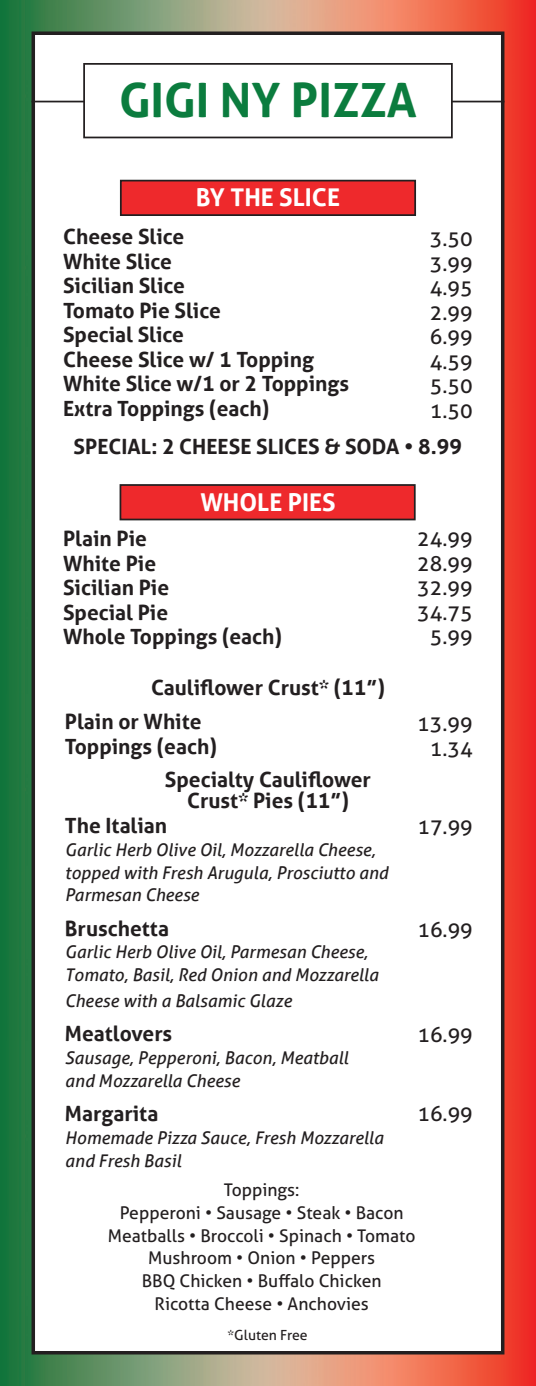
<style>
.page{position:relative;width:536px;height:1386px;background:#fff}
.page>*{position:absolute;margin:0;border:0;box-sizing:border-box;transform-origin:0 0}
.t1{font:700 47.25px "Aller";color:#0b7c3e}
.t2{font:700 24.5px "Aller";color:#fff}
.t3{font:700 21px/24.5px "Aller";color:#231f20}
.t4{font:21px/24.5px "Aller";color:#231f20;text-align:right}
.t5{font:italic 17.5px/22.8px "Aller";color:#231f20}
.t6{font:17.5px/22.8px "Aller";color:#231f20;text-align:center}
.t7{font:14px "Aller";color:#231f20}
</style>
<div class="page">
<img style="left:0;top:0;width:536px;height:1386px">
<div style="left:32px;top:32px;width:472px;height:1322px;background:#fff;border:4px solid #231f20"></div>
<hr style="left:32px;top:101px;width:472px;height:1px;background:#231f20">
<div style="left:83px;top:63px;width:369px;height:75px;background:#fff;border:2px solid #231f20"></div>
<svg style="left:119px;top:179px;width:298px;height:37px;background:#d92d30"></svg>
<svg style="left:119px;top:484px;width:297px;height:37px;background:#d92c2f"></svg>
<h1 class="t1" style="left:119px;top:71px;width:299px">GIGI NY PIZZA</h1>
<p class="t2" style="left:196px;top:182px;width:146px">BY THE SLICE</p>
<p class="t3" style="left:63px;top:224px;width:287px">Cheese Slice<br>White Slice<br>Sicilian Slice<br>Tomato Pie Slice<br>Special Slice<br>Cheese Slice w/ 1 Topping<br>White Slice w/1 or 2 Toppings<br>Extra Toppings (each)</p>
<p class="t4" style="left:429px;top:226px;width:44px;text-align:justify">3.50<br>3.99<br>4.95<br>2.99<br>6.99<br>4.59<br>5.50<br>1.50</p>
<p class="t3" style="left:74px;top:434px;width:390px">SPECIAL: 2 CHEESE SLICES &amp; SODA • 8.99</p>
<p class="t2" style="left:200px;top:487px;width:137px">WHOLE PIES</p>
<p class="t3" style="left:63px;top:527px;width:220px">Plain Pie<br>White Pie<br>Sicilian Pie<br>Special Pie<br>Whole Toppings (each)</p>
<p class="t3" style="left:151px;top:675px;width:235px">Cauliflower Crust* (11”)</p>
<p class="t3" style="left:65px;top:709px;width:153px">Plain or White<br>Toppings (each)</p>
<p class="t3" style="left:165px;top:769px;width:207px;line-height:21px;text-align:center">Specialty Cauliflower<br>Crust* Pies (11”)</p>
<p class="t4" style="left:417px;top:527px;width:57px">24.99<br>28.99<br>32.99<br>34.75<br>5.99</p>
<p class="t4" style="left:417px;top:711px;width:57px">13.99<br>1.34</p>
<p class="t3" style="left:65px;top:813px;width:104px">The Italian</p>
<p class="t5" style="left:65px;top:838px;width:324px">Garlic Herb Olive Oil, Mozzarella Cheese, topped with Fresh Arugula, Prosciutto and<br>Parmesan Cheese</p>
<p class="t3" style="left:65px;top:916px;width:105px">Bruschetta</p>
<p class="t5" style="left:65px;top:941px;width:315px">Garlic Herb Olive Oil, Parmesan Cheese,<br>Tomato, Basil, Red Onion and Mozzarella</p>
<p class="t5" style="left:65px;top:990px;width:228px">Cheese with a Balsamic Glaze</p>
<p class="t3" style="left:65px;top:1022px;width:109px">Meatlovers</p>
<p class="t5" style="left:65px;top:1047px;width:285px">Sausage, Pepperoni, Bacon, Meatball and Mozzarella Cheese</p>
<p class="t3" style="left:65px;top:1101px;width:95px">Margarita</p>
<p class="t5" style="left:65px;top:1126px;width:320px">Homemade Pizza Sauce, Fresh Mozzarella and Fresh Basil</p>
<p class="t6" style="left:108px;top:1178px;width:309px">Toppings:<br>Pepperoni • Sausage • Steak • Bacon<br>Meatballs • Broccoli • Spinach • Tomato<br>Mushroom • Onion • Peppers<br>BBQ Chicken • Buffalo Chicken<br>Ricotta Cheese • Anchovies</p>
<p class="t4" style="left:417px;top:814px;width:57px">17.99</p>
<p class="t4" style="left:417px;top:917px;width:57px">16.99</p>
<p class="t4" style="left:417px;top:1022px;width:57px">16.99</p>
<p class="t4" style="left:417px;top:1101px;width:57px">16.99</p>
<p class="t7" style="left:227px;top:1327px;width:82px">*Gluten Free</p>
</div>
